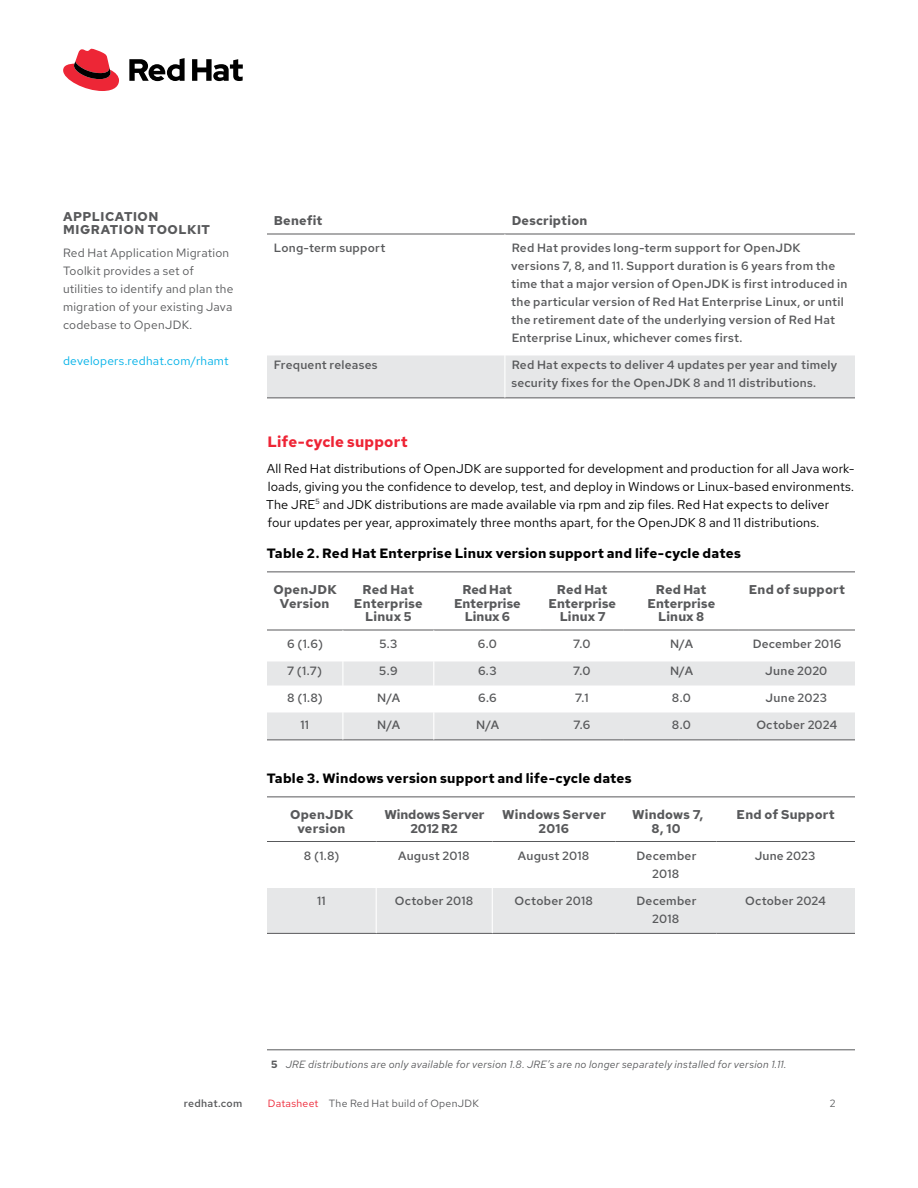
<style>
.page{position:relative;width:918px;height:1188px;background:#fff}
.page>*{position:absolute;margin:0;border:0;box-sizing:border-box;transform-origin:0 0}
.t1{font:700 15px "Red Hat Text";letter-spacing:.01em;color:#ee2435}
.t2{font:700 13.5px "Red Hat Text";letter-spacing:.015em;color:#000}
.t3{font:12.75px/18px "Red Hat Text";letter-spacing:.01em;color:#000}
.t4{font:700 12.75px/13.5px "Red Hat Text";letter-spacing:.015em;color:#58595b;text-align:center}
.t5{font:700 12.75px/13.5px "Red Hat Text";letter-spacing:.045em;color:#58595b}
.t6{font:700 12.75px/13.5px "Red Hat Text";letter-spacing:-.005em;color:#58595b;text-align:center}
.t7{font:500 12px/18px "Red Hat Text";letter-spacing:.02em;color:#58595b}
.t8{font:12px/18px "Red Hat Text";letter-spacing:.02em;color:#58595b}
.t9{font:12px "Red Hat Text";letter-spacing:.02em;color:#00b1e8}
.t10{font:italic 10.5px "Red Hat Text";letter-spacing:.025em;color:#58595b}
.t11{font:10.5px "Red Hat Text";letter-spacing:.025em;color:#58595b}
.t12{font:500 10.5px "Red Hat Text";letter-spacing:.025em;color:#58595b}
.s1{font-weight:700;font-style:normal}
.s2{color:#ee2435}
</style>
<div class="page">
<hr style="left:267px;top:572px;width:588px;height:1px;background:#58595b">
<hr style="left:267px;top:796px;width:588px;height:1px;background:#58595b">
<div style="left:267px;top:356px;width:588px;height:42px;background:#e6e7e8"></div>
<hr style="left:267px;top:234px;width:238px;height:1px;background:#58595b">
<hr style="left:505px;top:234px;width:350px;height:1px;background:#58595b">
<hr style="left:267px;top:398px;width:238px;height:1px;background:#58595b">
<hr style="left:505px;top:398px;width:350px;height:1px;background:#58595b">
<hr style="left:504px;top:234px;width:1px;height:122px;background:#fff">
<hr style="left:504px;top:356px;width:1px;height:42px;background:#fff">
<svg style="left:267px;top:662px;width:588px;height:78px;fill:#e6e7e8"></svg>
<hr style="left:267px;top:630px;width:76px;height:1px;background:#58595b">
<hr style="left:343px;top:630px;width:91px;height:1px;background:#58595b">
<hr style="left:434px;top:630px;width:107px;height:1px;background:#58595b">
<hr style="left:541px;top:630px;width:83px;height:1px;background:#58595b">
<hr style="left:624px;top:630px;width:115px;height:1px;background:#58595b">
<hr style="left:739px;top:630px;width:116px;height:1px;background:#58595b">
<hr style="left:267px;top:740px;width:76px;height:1px;background:#58595b">
<hr style="left:343px;top:740px;width:91px;height:1px;background:#58595b">
<hr style="left:434px;top:740px;width:107px;height:1px;background:#58595b">
<hr style="left:541px;top:740px;width:83px;height:1px;background:#58595b">
<hr style="left:624px;top:740px;width:115px;height:1px;background:#58595b">
<hr style="left:739px;top:740px;width:116px;height:1px;background:#58595b">
<hr style="left:342px;top:630px;width:1px;height:32px;background:#fff">
<hr style="left:433px;top:630px;width:1px;height:32px;background:#fff">
<svg style="left:342px;top:662px;width:1px;height:78px"></svg>
<svg style="left:433px;top:662px;width:1px;height:78px"></svg>
<div style="left:267px;top:888px;width:588px;height:45px;background:#e6e7e8"></div>
<hr style="left:267px;top:841px;width:109px;height:1px;background:#58595b">
<hr style="left:376px;top:841px;width:116px;height:1px;background:#58595b">
<hr style="left:492px;top:841px;width:124px;height:1px;background:#58595b">
<hr style="left:616px;top:841px;width:100px;height:1px;background:#58595b">
<hr style="left:716px;top:841px;width:139px;height:1px;background:#58595b">
<hr style="left:267px;top:933px;width:109px;height:1px;background:#58595b">
<hr style="left:376px;top:933px;width:116px;height:1px;background:#58595b">
<hr style="left:492px;top:933px;width:124px;height:1px;background:#58595b">
<hr style="left:616px;top:933px;width:100px;height:1px;background:#58595b">
<hr style="left:716px;top:933px;width:139px;height:1px;background:#58595b">
<hr style="left:376px;top:888px;width:1px;height:45px;background:#fff">
<hr style="left:492px;top:888px;width:1px;height:45px;background:#fff">
<hr style="left:267px;top:1049px;width:588px;height:1px;background:#58595b">
<svg style="left:63px;top:49px;width:56px;height:42px"></svg>
<svg style="left:129px;top:58px;width:114px;height:23px"></svg>
<p class="t5" style="left:63px;top:209px;width:148px">APPLICATION<br>MIGRATION TOOLKIT</p>
<p class="t8" style="left:63px;top:243px;width:172px">Red Hat Application Migration<br>Toolkit provides a set of utilities to identify and plan the migration of your existing Java codebase to OpenJDK.</p>
<p class="t9" style="left:63px;top:352px;width:167px">developers.redhat.com/rhamt</p>
<p class="t4" style="left:274px;top:214px;width:50px">Benefit</p>
<p class="t4" style="left:512px;top:214px;width:77px">Description</p>
<p class="t7" style="left:274px;top:239px;width:113px">Long-term support</p>
<p class="t7" style="left:511px;top:239px;width:338px">Red Hat provides long-term support for OpenJDK versions 7, 8, and 11. Support duration is 6 years from the time that a major version of OpenJDK is first introduced in the particular version of Red Hat Enterprise Linux, or until the retirement date of the underlying version of Red Hat Enterprise Linux, whichever comes first.</p>
<p class="t7" style="left:274px;top:356px;width:105px">Frequent releases</p>
<p class="t7" style="left:511px;top:356px;width:328px">Red Hat expects to deliver 4 updates per year and timely security fixes for the OpenJDK 8 and 11 distributions.</p>
<p class="t1" style="left:268px;top:432px;width:141px">Life-cycle support</p>
<p class="t3" style="left:266px;top:459px;width:590px">All Red Hat distributions of OpenJDK are supported for development and production for all Java work&shy;loads, giving you the confidence to develop, test, and deploy in Windows or Linux-based environments.<br>The JRE<sup>5</sup> and JDK distributions are made available via rpm and zip files. Red Hat expects to deliver four updates per year, approximately three months apart, for the OpenJDK 8 and 11 distributions.</p>
<p class="t2" style="left:267px;top:544px;width:476px">Table 2. Red Hat Enterprise Linux version support and life-cycle dates</p>
<p class="t4" style="left:274px;top:583px;width:65px">OpenJDK<br>Version</p>
<p class="t4" style="left:354px;top:583px;width:70px">Red Hat<br>Enterprise<br>Linux 5</p>
<p class="t4" style="left:454px;top:583px;width:68px">Red Hat<br>Enterprise<br>Linux 6</p>
<p class="t4" style="left:549px;top:583px;width:69px">Red Hat<br>Enterprise<br>Linux 7</p>
<p class="t4" style="left:648px;top:583px;width:69px">Red Hat<br>Enterprise<br>Linux 8</p>
<p class="t4" style="left:749px;top:583px;width:98px">End of support</p>
<p class="t7" style="left:287px;top:635px;width:37px">6 (1.6)</p>
<p class="t7" style="left:379px;top:635px;width:20px">5.3</p>
<p class="t7" style="left:478px;top:635px;width:21px">6.0</p>
<p class="t7" style="left:573px;top:635px;width:19px">7.0</p>
<p class="t7" style="left:670px;top:635px;width:24px">N/A</p>
<p class="t7" style="left:753px;top:635px;width:90px">December 2016</p>
<p class="t7" style="left:287px;top:662px;width:36px">7 (1.7)</p>
<p class="t7" style="left:379px;top:662px;width:20px">5.9</p>
<p class="t7" style="left:478px;top:662px;width:20px">6.3</p>
<p class="t7" style="left:573px;top:662px;width:19px">7.0</p>
<p class="t7" style="left:670px;top:662px;width:24px">N/A</p>
<p class="t7" style="left:765px;top:662px;width:64px">June 2020</p>
<p class="t7" style="left:287px;top:689px;width:37px">8 (1.8)</p>
<p class="t7" style="left:377px;top:689px;width:24px">N/A</p>
<p class="t7" style="left:478px;top:689px;width:20px">6.6</p>
<p class="t7" style="left:575px;top:689px;width:15px">7.1</p>
<p class="t7" style="left:672px;top:689px;width:20px">8.0</p>
<p class="t7" style="left:766px;top:689px;width:63px">June 2023</p>
<p class="t7" style="left:301px;top:716px;width:10px">11</p>
<p class="t7" style="left:377px;top:716px;width:24px">N/A</p>
<p class="t7" style="left:476px;top:716px;width:24px">N/A</p>
<p class="t7" style="left:573px;top:716px;width:18px">7.6</p>
<p class="t7" style="left:672px;top:716px;width:20px">8.0</p>
<p class="t7" style="left:756px;top:716px;width:83px">October 2024</p>
<p class="t2" style="left:267px;top:769px;width:366px">Table 3. Windows version support and life-cycle dates</p>
<p class="t4" style="left:290px;top:808px;width:65px">OpenJDK version</p>
<p class="t6" style="left:384px;top:808px;width:102px">Windows Server<br>2012 R2</p>
<p class="t4" style="left:502px;top:808px;width:106px">Windows Server<br>2016</p>
<p class="t4" style="left:632px;top:808px;width:73px">Windows 7,<br>8, 10</p>
<p class="t4" style="left:737px;top:808px;width:99px">End of Support</p>
<p class="t7" style="left:304px;top:846px;width:37px">8 (1.8)</p>
<p class="t7" style="left:398px;top:846px;width:73px">August 2018</p>
<p class="t7" style="left:518px;top:846px;width:73px">August 2018</p>
<p class="t7" style="left:636px;top:846px;width:61px;text-align:center">December<br>2018</p>
<p class="t7" style="left:755px;top:846px;width:62px">June 2023</p>
<p class="t7" style="left:317px;top:891px;width:10px">11</p>
<p class="t7" style="left:395px;top:891px;width:80px">October 2018</p>
<p class="t7" style="left:515px;top:891px;width:80px">October 2018</p>
<p class="t7" style="left:636px;top:891px;width:61px;text-align:center">December<br>2018</p>
<p class="t7" style="left:745px;top:891px;width:83px">October 2024</p>
<p class="t10" style="left:271px;top:1058px;width:517px"><span class="s1">5</span> JRE distributions are only available for version 1.8. JRE’s are no longer separately installed for version 1.11.</p>
<p class="t12" style="left:184px;top:1096px;width:60px">redhat.com</p>
<p class="t11" style="left:268px;top:1096px;width:213px"><span class="s2">Datasheet</span> The Red Hat build of OpenJDK</p>
<p class="t11" style="left:830px;top:1096px;width:7px">2</p>
</div>
